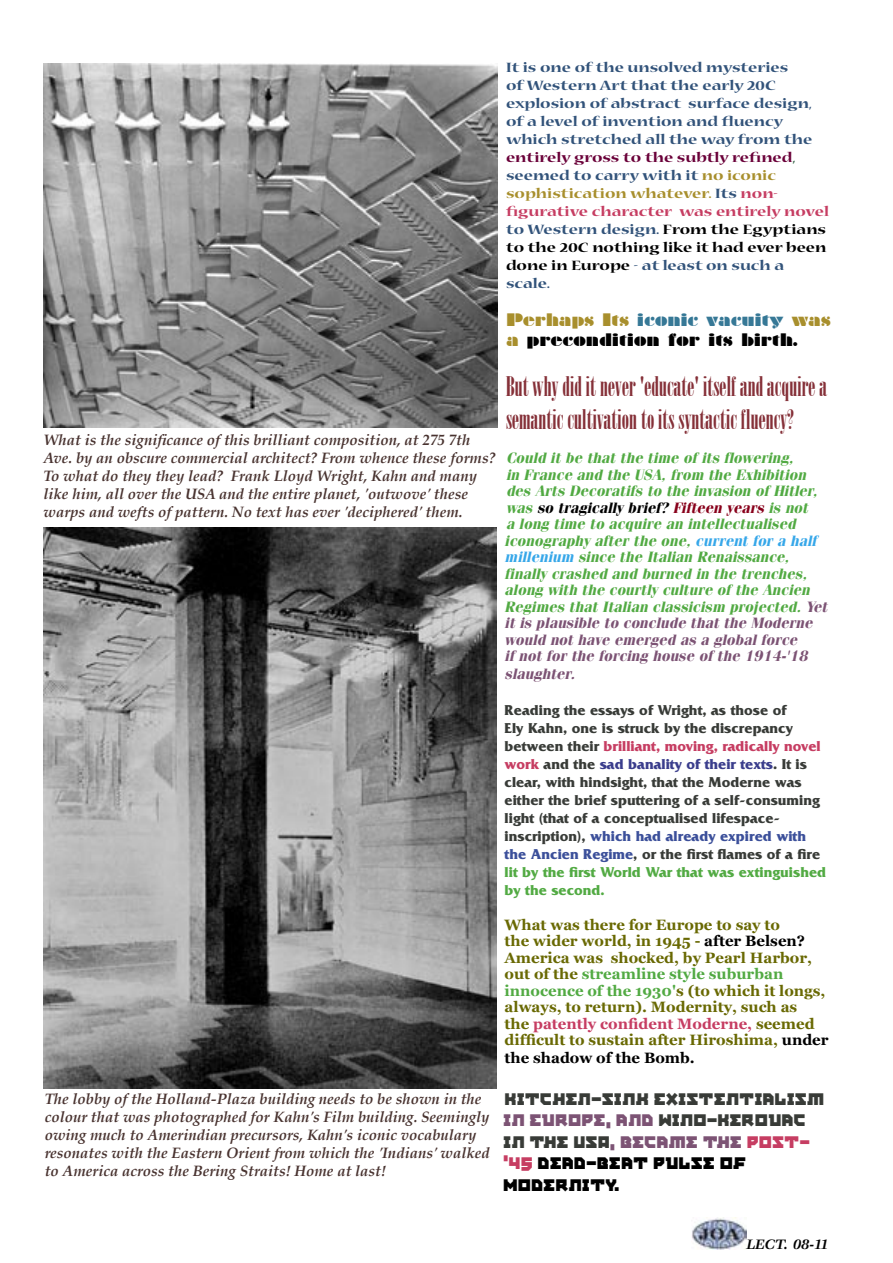
<style>
.page{position:relative;width:893px;height:1263px;background:#fff}
.page>*{position:absolute;margin:0;border:0;box-sizing:border-box;transform-origin:0 0}
.t1{font:27px/32.4px "Onyx";color:#853038}
.t2{font:18px/21.6px "East Bloc ICG Closed";color:#383b37}
.t3{font:16.5px/19.8px "Braggadocio";color:#000}
.t4{font:italic 700 15px/18px "Palatino";color:#493330}
.t5{font:italic 700 15px/16.5px "Fenice";color:#52aa43}
.t6{font:700 15px/18px "Friz Quadrata";color:#383b37}
.t7{font:700 expanded 15px/18px "Nueva";color:#32537a}
.t8{font:700 15px/16.5px "Georgia";color:#696903}
.t9{font:700 15px "Georgia";color:#000}
.t10{font:italic 700 15px "Veljovic";color:#000}
.t11{font:italic 700 15px "Fenice";color:#7c5374}
.s1{color:#6a0139}
.s2{color:#295c3e}
.s3{color:#a88f2d}
.s4{color:#c63d62}
.s5{color:#000}
.s6{color:#367896}
.s7{color:#88001b}
.s8{color:#36a7e9}
.s9{color:#7c5374}
.s10{color:#3a3d8c}
.s11{color:#3b4f9a}
.s12{color:#52aa43}
</style>
<div class="page">
<img style="left:692px;top:1217px;width:54px;height:32px">
<img style="left:43px;top:528px;width:453px;height:561px">
<img style="left:43px;top:64px;width:454px;height:363px">
<p class="t4" style="left:44px;top:432px;width:453px">What is the significance of this brilliant composition, at 275 7th Ave. by an obscure commercial architect? From whence these forms?<br>To what do they they lead? Frank Lloyd Wright, Kahn and many like him, all over the USA and the entire planet, 'outwove' these warps and wefts of pattern. No text has ever 'deciphered' them.</p>
<p class="t4" style="left:45px;top:1091px;width:446px">The lobby of the Holland-Plaza building needs to be shown in the colour that was photographed for Kahn's Film building. Seemingly owing much to Amerindian precursors, Kahn's iconic vocabulary resonates with the Eastern Orient from which the 'Indians' walked to America across the Bering Straits! Home at last!</p>
<p class="t7" style="left:506px;top:59px;width:324px">It is one of the unsolved mysteries<br>of Western Art that the early 20C explosion of abstract surface design, of a level of invention and fluency which stretched all the way from the <span class="s1">entirely gross to the subtly refined</span><span class="s2">, </span>seemed to carry with it <span class="s3">no iconic sophistication whatever.</span> Its <span class="s4">non&shy;figurative character was entirely novel </span>to Western design. <span class="s5">From the Egyptians to the 20C nothing like it had ever been done in Europe</span> - at least on such a scale.</p>
<p class="t3" style="left:506px;top:310px;width:326px"><span class="s3">Perhaps Its</span> <span class="s6">iconic vacuity</span> <span class="s3">was a</span> precondition for its birth.</p>
<h1 class="t1" style="left:506px;top:370px;width:322px">But why did it never 'educate' itself and acquire a semantic cultivation to its syntactic fluency?</h1>
<p class="t5" style="left:505px;top:449px;width:324px">Could it be that the time of its flowering,<br>in France and the USA, from the Exhibition des Arts Decoratifs to the invasion of Hitler, was <span class="s5">so tragically brief?</span> <span class="s7">Fifteen years</span> is not<br>a long time to acquire an intellectualised iconography after the one, <span class="s8">current for a half millenium</span> since the Italian Renaissance, finally crashed and burned in the trenches, along with the courtly culture of the Ancien Regimes that Italian classicism projected. <span class="s9">Yet it is plausible to conclude that the Moderne would not have emerged as a global force<br>if not for the forcing house of the 1914-'18</span></p>
<p class="t11" style="left:505px;top:665px;width:72px">slaughter.</p>
<p class="t6" style="left:505px;top:701px;width:323px">Reading the essays of Wright, as those of<br>Ely Kahn, one is struck by the discrepancy between their <span class="s4">brilliant, moving, radically novel work</span> and the <span class="s10">sad banality of their texts</span>. It is clear, with hindsight, that the Moderne was either the brief sputtering of a self-consuming light (that of a conceptualised lifespace&shy;inscription), <span class="s11">which had already expired with the Ancien Regime</span>, or the first flames of a fire <span class="s12">lit by the first World War that was extinguished by the second.</span></p>
<p class="t8" style="left:505px;top:916px;width:326px">What was there for Europe to say to<br>the wider world, in 1945 - <span class="s5">after Belsen?<br></span>America was shocked, by Pearl Harbor, out of the <span class="s12">streamline style suburban innocence of the 1930'</span>s (to which it longs, always, to return). Modernity, such as<br>the <span class="s4">patently confident Moderne,</span> seemed difficult to sustain after Hiroshima, <span class="s5">under</span></p>
<p class="t9" style="left:505px;top:1048px;width:192px">the shadow of the Bomb.</p>
<p class="t2" style="left:503px;top:1086px;width:323px">KITCHEN-SINK EXISTENTIALISM<br><span class="s9">IN EUROPE, AND</span> WINO-KEROUAC<br>IN THE USA<span class="s9">, BECAME THE</span> <span class="s4">POST-'45</span> <span class="s5">DEAD-BEAT PULSE OF<br>MODERNITY.</span></p>
<p class="t10" style="left:746px;top:1236px;width:84px">LECT. 08-11</p>
</div>
